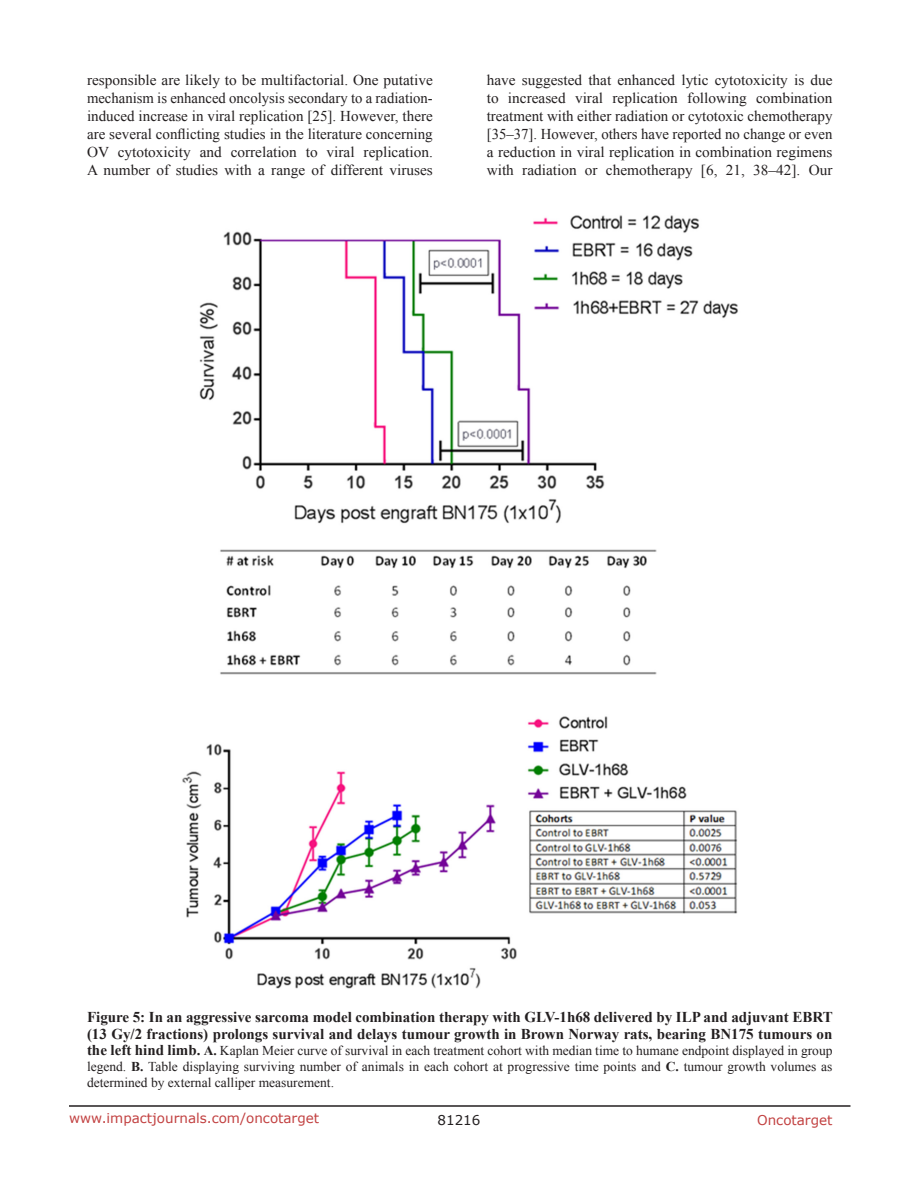
<style>
.page{position:relative;width:918px;height:1188px;background:#fff}
.page>*{position:absolute;margin:0;border:0;box-sizing:border-box;transform-origin:0 0}
.BodyText{font:15px/18px "Times New Roman";color:#231f20;text-align:justify}
.figuretext{font:700 15px/16.2px "Times New Roman";color:#231f20}
.figuretext-2{font:13.5px/16.2px "Times New Roman";color:#231f20;text-align:justify}
.t1{font:13.5px "Verdana";color:#c24141}
.t2{font:13.5px "Verdana";color:#231f20}
.s1{font-weight:700;font-size:15px}
.s2{font-weight:700}
</style>
<div class="page">
<hr style="left:69px;top:1105px;width:781px;height:2px;background:#231f20">
<img style="left:182px;top:215px;width:556px;height:774px">
<p class="BodyText" style="left:87px;top:71px;width:347px">responsible are likely to be multifactorial. One putative mechanism is enhanced oncolysis secondary to a radiation&shy;induced increase in viral replication [25]. However, there are several conflicting studies in the literature concerning OV cytotoxicity and correlation to viral replication.<br>A number of studies with a range of different viruses</p>
<p class="BodyText" style="left:487px;top:71px;width:347px">have suggested that enhanced lytic cytotoxicity is due to increased viral replication following combination treatment with either radiation or cytotoxic chemotherapy [35–37]. However, others have reported no change or even a reduction in viral replication in combination regimens with radiation or chemotherapy [6, 21, 38–42]. Our</p>
<p class="figuretext" style="left:87px;top:1009px;width:747px">Figure 5: In an aggressive sarcoma model combination therapy with GLV-1h68 delivered by ILP and adjuvant EBRT (13 Gy/2 fractions) prolongs survival and delays tumour growth in Brown Norway rats, bearing BN175 tumours on</p>
<p class="figuretext-2" style="left:87px;top:1042px;width:747px"><span class="s1">the left hind limb.</span> <span class="s2">A.</span> Kaplan Meier curve of survival in each treatment cohort with median time to humane endpoint displayed in group legend. <span class="s2">B.</span> Table displaying surviving number of animals in each cohort at progressive time points and <span class="s2">C.</span> tumour growth volumes as determined by external calliper measurement.</p>
<p class="t1" style="left:69px;top:1109px;width:252px">www.impactjournals.com/oncotarget</p>
<p class="t2" style="left:438px;top:1111px;width:44px">81216</p>
<p class="t1" style="left:757px;top:1111px;width:77px">Oncotarget</p>
</div>
